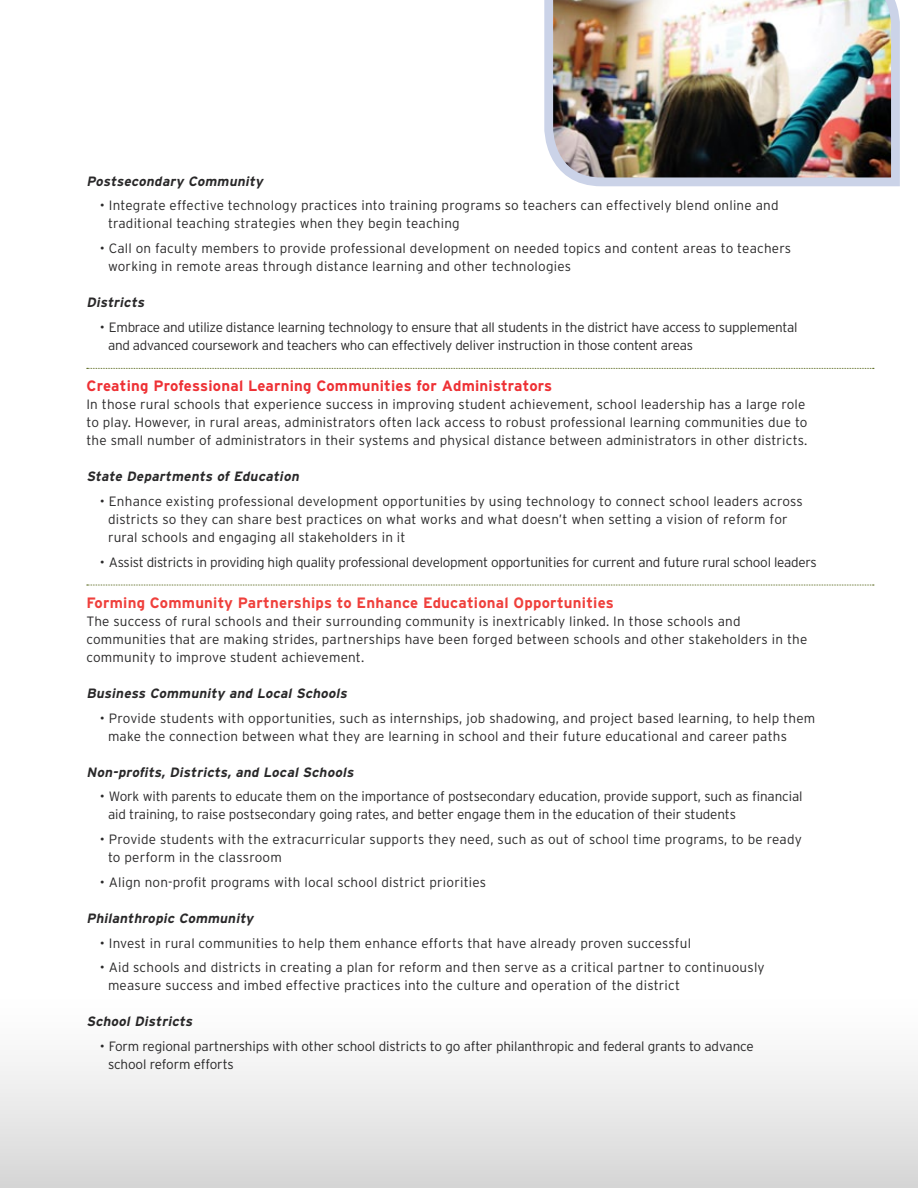
<style>
.page{position:relative;width:918px;height:1188px;background:#fff}
.page>*{position:absolute;margin:0;border:0;box-sizing:border-box;transform-origin:0 0}
.t1{font:700 15px "Interstate";letter-spacing:.015em;color:#ef403c}
.t2{font:700 15px "Interstate";letter-spacing:.015em;color:#ee3135}
.t3{font:300 13.5px/18px "Interstate";letter-spacing:.015em;color:#292829}
.t4{font:300 13.5px/18px "Interstate";letter-spacing:-.01em;color:#292829}
.t5{font:300 13.5px/18px "Interstate";letter-spacing:-.02em;color:#292829}
.t6{font:italic 700 13.5px "Interstate";color:#292829}
</style>
<div class="page">
<svg style="left:87px;top:368px;width:787px;height:1px"></svg>
<svg style="left:87px;top:585px;width:787px;height:1px"></svg>
<img style="left:544px;top:0;width:356px;height:187px">
<div style="left:0;top:981px;width:918px;height:207px;background:linear-gradient(to bottom,#fff,#d8d8d8)"></div>
<p class="t6" style="left:86px;top:173px;width:181px">Postsecondary Community</p>
<p class="t3" style="left:108px;top:197px;width:672px;text-indent:-8px">• Integrate effective technology practices into training programs so teachers can effectively blend online and traditional teaching strategies when they begin teaching</p>
<p class="t3" style="left:108px;top:239px;width:685px;text-indent:-8px">• Call on faculty members to provide professional development on needed topics and content areas to teachers working in remote areas through distance learning and other technologies</p>
<p class="t6" style="left:86px;top:295px;width:62px">Districts</p>
<p class="t5" style="left:108px;top:318px;width:691px;text-indent:-8px">• Embrace and utilize distance learning technology to ensure that all students in the district have access to supplemental and advanced coursework and teachers who can effectively deliver instruction in those content areas</p>
<p class="t2" style="left:86px;top:378px;width:467px">Creating Professional Learning Communities for Administrators</p>
<p class="t3" style="left:86px;top:395px;width:723px">In those rural schools that experience success in improving student achievement, school leadership has a large role to play. However, in rural areas, administrators often lack access to robust professional learning communities due to the small number of administrators in their systems and physical distance between administrators in other districts.</p>
<p class="t6" style="left:86px;top:469px;width:217px">State Departments of Education</p>
<p class="t3" style="left:108px;top:492px;width:696px;text-indent:-8px">• Enhance existing professional development opportunities by using technology to connect school leaders across districts so they can share best practices on what works and what doesn’t when setting a vision of reform for rural schools and engaging all stakeholders in it</p>
<p class="t5" style="left:100px;top:553px;width:718px">• Assist districts in providing high quality professional development opportunities for current and future rural school leaders</p>
<p class="t1" style="left:86px;top:594px;width:529px">Forming Community Partnerships to Enhance Educational Opportunities</p>
<p class="t3" style="left:86px;top:612px;width:723px">The success of rural schools and their surrounding community is inextricably linked. In those schools and communities that are making strides, partnerships have been forged between schools and other stakeholders in the community to improve student achievement.</p>
<p class="t6" style="left:86px;top:686px;width:265px">Business Community and Local Schools</p>
<p class="t3" style="left:108px;top:709px;width:709px;text-indent:-8px">• Provide students with opportunities, such as internships, job shadowing, and project based learning, to help them make the connection between what they are learning in school and their future educational and career paths</p>
<p class="t6" style="left:86px;top:764px;width:271px">Non-profits, Districts, and Local Schools</p>
<p class="t4" style="left:108px;top:788px;width:696px;text-indent:-8px">• Work with parents to educate them on the importance of postsecondary education, provide support, such as financial aid training, to raise postsecondary going rates, and better engage them in the education of their students</p>
<p class="t3" style="left:108px;top:830px;width:695px;text-indent:-8px">• Provide students with the extracurricular supports they need, such as out of school time programs, to be ready to perform in the classroom</p>
<p class="t3" style="left:100px;top:873px;width:388px">• Align non-profit programs with local school district priorities</p>
<p class="t6" style="left:86px;top:911px;width:171px">Philanthropic Community</p>
<p class="t3" style="left:100px;top:934px;width:593px">• Invest in rural communities to help them enhance efforts that have already proven successful</p>
<p class="t3" style="left:108px;top:959px;width:658px;text-indent:-8px">• Aid schools and districts in creating a plan for reform and then serve as a critical partner to continuously measure success and imbed effective practices into the culture and operation of the district</p>
<p class="t6" style="left:86px;top:1014px;width:110px">School Districts</p>
<p class="t4" style="left:108px;top:1037px;width:647px;text-indent:-8px">• Form regional partnerships with other school districts to go after philanthropic and federal grants to advance school reform efforts</p>
</div>
